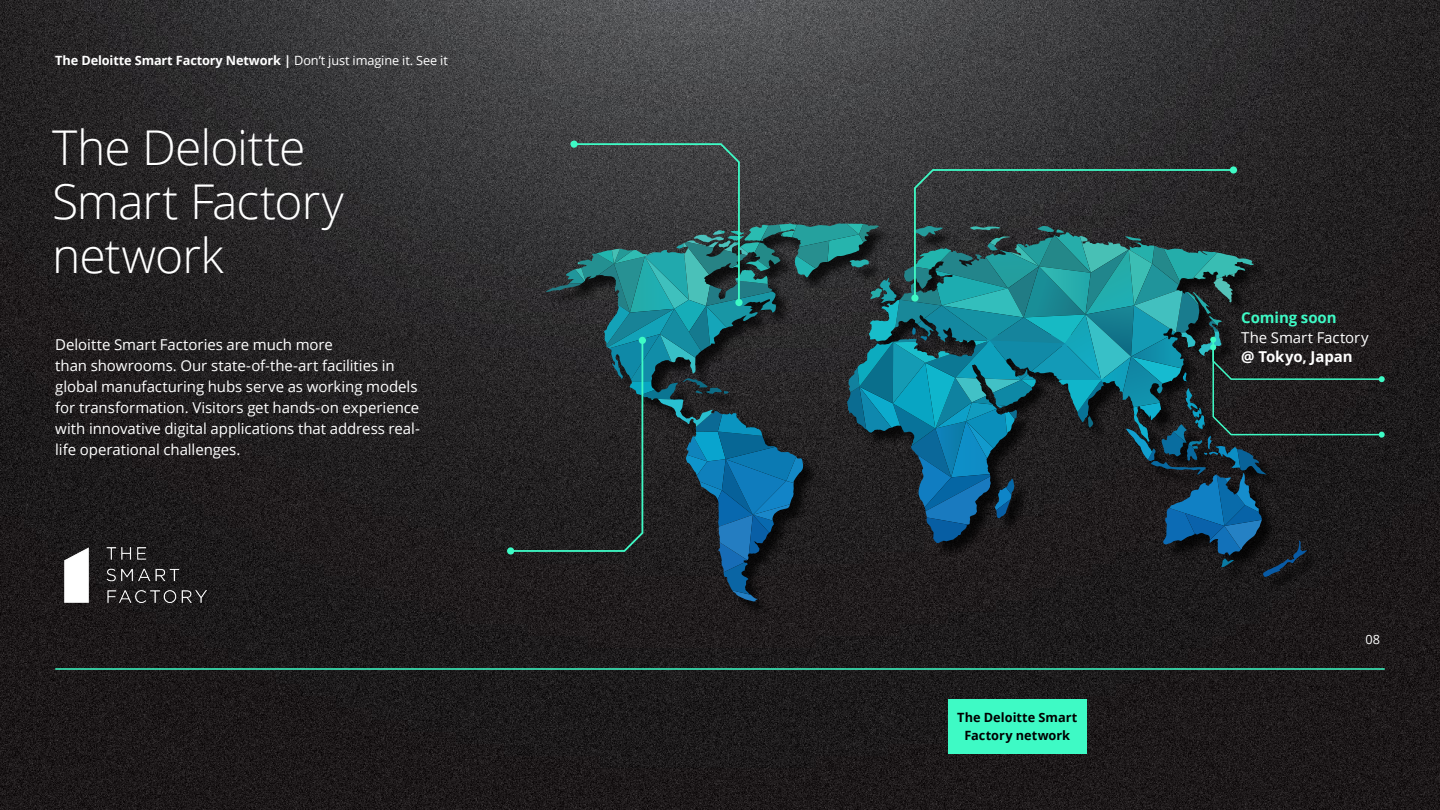
<style>
.page{position:relative;width:1440px;height:810px;background:#fff}
.page>*{position:absolute;margin:0;border:0;box-sizing:border-box;transform-origin:0 0}
.t1{font:300 48px/54px "Open Sans";letter-spacing:-.02em;color:#fff}
.t2{font:15px/21px "Open Sans";letter-spacing:-.005em;color:#fff}
.t3{font:700 15px "Open Sans";letter-spacing:-.005em;color:#fff}
.t4{font:700 15px "Open Sans";letter-spacing:-.005em;color:#3efac5}
.t5{font:700 12.75px "Open Sans";letter-spacing:-.01em;color:#fff}
.t6{font:700 12.75px/18px "Open Sans";letter-spacing:.005em;color:#000;text-align:center}
.t7{font:12.75px "Open Sans";color:#fff}
.s1{font-weight:400}
</style>
<div class="page">
<img style="left:0;top:0;width:1440px;height:810px">
<div style="left:548px;top:226px;width:774px;height:391px;background:#000;opacity:.75"></div>
<svg style="left:682px;top:378px;width:47px;height:16px"></svg>
<svg style="left:509px;top:339px;width:135px;height:214px;background:#242b2c"></svg>
<div style="left:639px;top:337px;width:7px;height:7px;background:#3efac5;border-radius:50%"></div>
<div style="left:507px;top:547px;width:7px;height:8px;background:#3efac5;border-radius:50%"></div>
<svg style="left:545px;top:142px;width:352px;height:171px;background:#324f51"></svg>
<div style="left:735px;top:299px;width:8px;height:7px;background:#3efac5;border-radius:50%"></div>
<div style="left:570px;top:141px;width:8px;height:7px;background:#3efac5;border-radius:50%"></div>
<svg style="left:912px;top:168px;width:473px;height:410px;background:#1e424a"></svg>
<hr style="left:55px;top:668px;width:1330px;height:2px;background:#3efac5">
<div style="left:948px;top:699px;width:139px;height:55px;background:#3efac5"></div>
<img style="left:64px;top:547px;width:142px;height:56px">
<p class="t5" style="left:55px;top:51px;width:394px">The Deloitte Smart Factory Network | <span class="s1">Don’t just imagine it. See it</span></p>
<h1 class="t1" style="left:52px;top:119px;width:293px">The Deloitte<br>Smart Factory network</h1>
<p class="t2" style="left:55px;top:334px;width:366px">Deloitte Smart Factories are much more<br>than showrooms. Our state-of-the-art facilities in global manufacturing hubs serve as working models for transformation. Visitors get hands-on experience with innovative digital applications that address real&shy;life operational challenges.</p>
<p class="t6" style="left:957px;top:709px;width:122px">The Deloitte Smart<br>Factory network</p>
<p class="t4" style="left:1241px;top:307px;width:97px">Coming soon</p>
<p class="t2" style="left:1241px;top:326px;width:129px">The Smart Factory</p>
<p class="t3" style="left:1241px;top:346px;width:113px">@ Tokyo, Japan</p>
<p class="t7" style="left:1365px;top:631px;width:16px">08</p>
</div>
